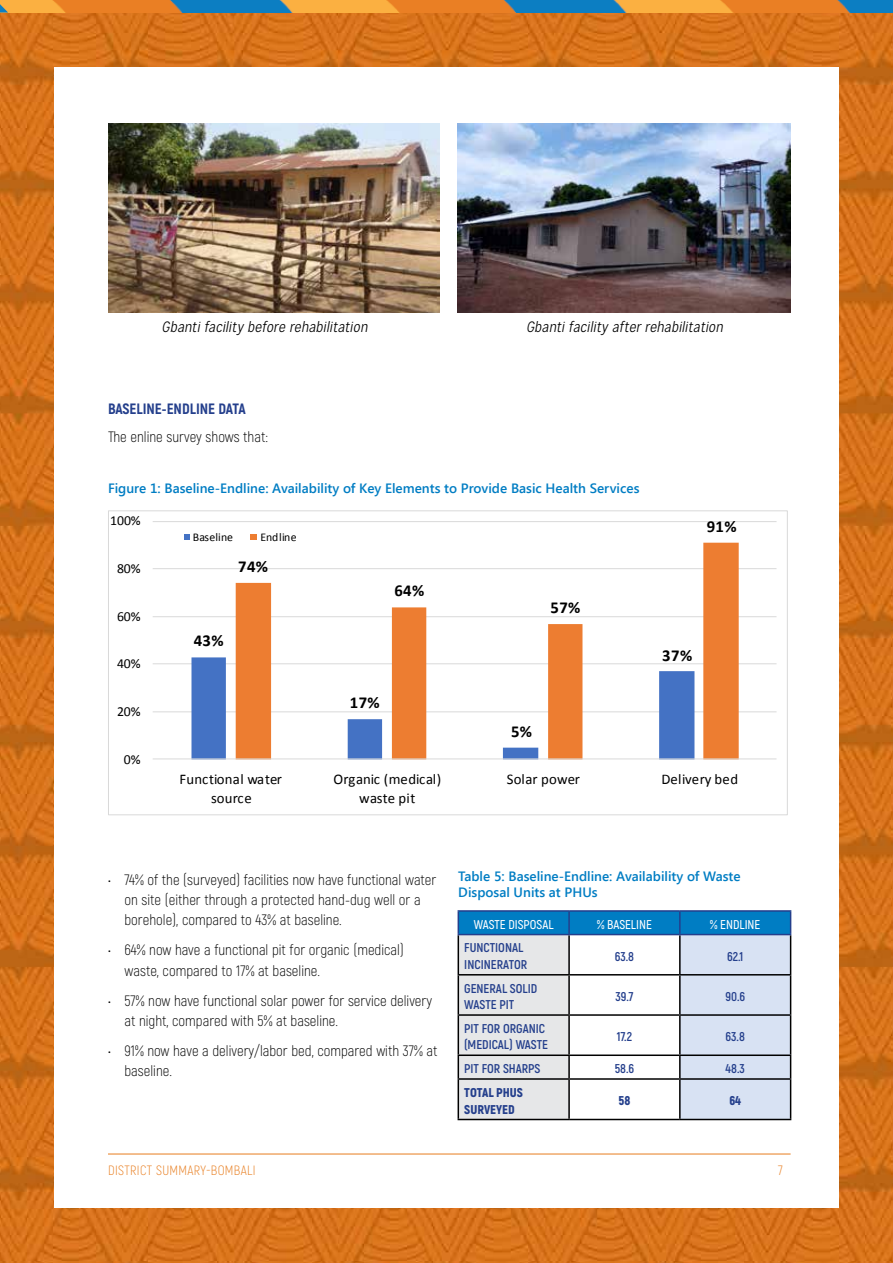
<style>
.page{position:relative;width:893px;height:1263px;background:#fff}
.page>*{position:absolute;margin:0;border:0;box-sizing:border-box;transform-origin:0 0}
.t1{font:700 16.65px "Calibri";letter-spacing:.02em;color:#000}
.Bullets{font:300 15px/20.2px "Akrobat";color:#000}
.photo_caption{font:italic 300 15px "Mission Gothic";color:#000}
.text{font:300 15px "Akrobat";color:#000}
.t2{font:800 15px "Akrobat";color:#243f8c}
.t3{font:14.7px/18.8px "Calibri";letter-spacing:.01em;color:#000;text-align:center}
.t4{font:13.8px "Calibri";letter-spacing:-.005em;color:#000}
.table_title{font:600 13.5px/16.2px "Segoe UI";color:#007dc3}
.t5{font:300 13.5px "Akrobat";letter-spacing:.025em;color:#e87d1e}
.table_text{font:700 12.75px/16.5px "Akrobat";color:#243f8c}
.table_headline{font:600 12.75px "Akrobat";color:#fff}
.table_text-2{font:900 12.75px/16.5px "Akrobat";color:#243f8c}
.t6{font:11.85px "Calibri";letter-spacing:.02em;color:#000}
</style>
<div class="page">
<img style="left:0;top:13px;width:893px;height:1250px">
<img style="left:8px;top:0;width:885px;height:13px">
<svg style="left:0;top:0;width:8px;height:13px"></svg>
<div style="left:54px;top:68px;width:785px;height:1140px;background:#fff"></div>
<hr style="left:108px;top:1154px;width:683px;height:1px;background:#e87d1e">
<img style="left:108px;top:124px;width:331px;height:188px">
<img style="left:457px;top:124px;width:334px;height:188px">
<hr style="left:153px;top:711px;width:623px;height:1px;background:#d9d9d9">
<hr style="left:153px;top:663px;width:623px;height:1px;background:#d9d9d9">
<hr style="left:153px;top:616px;width:623px;height:1px;background:#d9d9d9">
<hr style="left:153px;top:568px;width:623px;height:1px;background:#d9d9d9">
<hr style="left:153px;top:521px;width:623px;height:1px;background:#d9d9d9">
<svg style="left:191px;top:657px;width:45px;height:101px;fill:#4472c4"></svg>
<svg style="left:236px;top:543px;width:503px;height:215px"></svg>
<hr style="left:153px;top:758px;width:623px;height:1px;background:#d9d9d9">
<svg style="left:184px;top:534px;width:6px;height:6px"></svg>
<div style="left:250px;top:534px;width:7px;height:6px;background:#ed7d31"></div>
<hr style="left:458px;top:1119px;width:111px;height:1px;background:#000">
<hr style="left:569px;top:1119px;width:111px;height:1px;background:#000">
<hr style="left:680px;top:1119px;width:111px;height:1px;background:#000">
<hr style="left:458px;top:910px;width:111px;height:2px;background:#243f8c">
<hr style="left:569px;top:910px;width:111px;height:2px;background:#243f8c">
<hr style="left:680px;top:910px;width:111px;height:2px;background:#243f8c">
<svg style="left:458px;top:911px;width:333px;height:208px"></svg>
<hr style="left:458px;top:934px;width:111px;height:1px;background:#243f8c">
<hr style="left:569px;top:934px;width:111px;height:1px;background:#243f8c">
<hr style="left:680px;top:934px;width:111px;height:1px;background:#243f8c">
<p class="photo_caption" style="left:162px;top:318px;width:211px">Gbantifacility before rehabilitation</p>
<p class="photo_caption" style="left:526px;top:318px;width:202px">Gbantifacility afterrehabilitation</p>
<h3 class="t2" style="left:108px;top:400px;width:139px">BASELINE-ENDLINE DATA</h3>
<p class="text" style="left:108px;top:428px;width:162px">The enline survey shows that:</p>
<p class="table_title" style="left:108px;top:480px;width:533px">Figure 1: Baseline-Endline: Availability of Key Elements to Provide Basic Health Services</p>
<p class="t4" style="left:110px;top:512px;width:32px">100%</p>
<p class="t4" style="left:117px;top:560px;width:25px">80%</p>
<p class="t4" style="left:117px;top:607px;width:25px">60%</p>
<p class="t4" style="left:117px;top:655px;width:25px">40%</p>
<p class="t4" style="left:117px;top:703px;width:25px">20%</p>
<p class="t4" style="left:124px;top:751px;width:18px">0%</p>
<p class="t6" style="left:193px;top:529px;width:42px">Baseline</p>
<p class="t6" style="left:260px;top:529px;width:38px">Endline</p>
<p class="t1" style="left:238px;top:556px;width:31px">74%</p>
<p class="t1" style="left:194px;top:630px;width:31px">43%</p>
<p class="t1" style="left:394px;top:580px;width:31px">64%</p>
<p class="t1" style="left:350px;top:692px;width:31px">17%</p>
<p class="t1" style="left:551px;top:597px;width:31px">57%</p>
<p class="t1" style="left:511px;top:721px;width:23px">5%</p>
<p class="t1" style="left:707px;top:515px;width:31px">91%</p>
<p class="t1" style="left:662px;top:644px;width:31px">37%</p>
<p class="t3" style="left:180px;top:770px;width:104px">Functional water source</p>
<p class="t3" style="left:334px;top:770px;width:109px">Organic (medical) waste pit</p>
<p class="t3" style="left:507px;top:770px;width:75px">Solar power</p>
<p class="t3" style="left:661px;top:770px;width:78px">Delivery bed</p>
<p class="Bullets" style="left:124px;top:869px;width:313px;text-indent:-16px">• 74% of the (surveyed) facilities now have functional water on site (either through a protected hand-dug well or a borehole), compared to 43% at baseline.</p>
<p class="Bullets" style="left:124px;top:940px;width:281px;text-indent:-16px">• 64% now have a functional pit for organic (medical) waste, compared to 17% at baseline.</p>
<p class="Bullets" style="left:124px;top:990px;width:309px;text-indent:-16px">• 57% now have functional solar power for service delivery at night, compared with 5% at baseline.</p>
<p class="Bullets" style="left:124px;top:1040px;width:314px;text-indent:-16px">• 91% now have a delivery/labor bed, compared with 37% at baseline.</p>
<p class="table_title" style="left:458px;top:868px;width:284px">Table 5: Baseline-Endline: Availability of Waste<br>Disposal Units at PHUs</p>
<p class="table_headline" style="left:474px;top:916px;width:81px">WASTE DISPOSAL</p>
<p class="table_headline" style="left:597px;top:916px;width:56px">% BASELINE</p>
<p class="table_headline" style="left:710px;top:916px;width:52px">% ENDLINE</p>
<p class="table_text" style="left:464px;top:939px;width:65px">FUNCTIONAL<br>INCINERATOR</p>
<p class="table_text" style="left:615px;top:948px;width:21px">63.8</p>
<p class="table_text" style="left:727px;top:948px;width:18px">62.1</p>
<p class="table_text" style="left:464px;top:980px;width:75px">GENERAL SOLID<br>WASTE PIT</p>
<p class="table_text" style="left:615px;top:988px;width:20px">39.7</p>
<p class="table_text" style="left:725px;top:988px;width:21px">90.6</p>
<p class="table_text" style="left:464px;top:1020px;width:85px">PIT FOR ORGANIC (MEDICAL) WASTE</p>
<p class="table_text" style="left:617px;top:1028px;width:17px">17.2</p>
<p class="table_text" style="left:725px;top:1028px;width:21px">63.8</p>
<p class="table_text" style="left:464px;top:1060px;width:78px">PIT FOR SHARPS</p>
<p class="table_text" style="left:615px;top:1060px;width:21px">58.6</p>
<p class="table_text" style="left:726px;top:1060px;width:21px">48.3</p>
<p class="table_text-2" style="left:464px;top:1084px;width:60px">TOTAL PHUS<br>SURVEYED</p>
<p class="table_text-2" style="left:619px;top:1092px;width:13px">58</p>
<p class="table_text-2" style="left:729px;top:1092px;width:13px">64</p>
<p class="t5" style="left:108px;top:1162px;width:149px">DISTRICT SUMMARY-BOMBALI</p>
<p class="t5" style="left:778px;top:1162px;width:6px">7</p>
</div>
